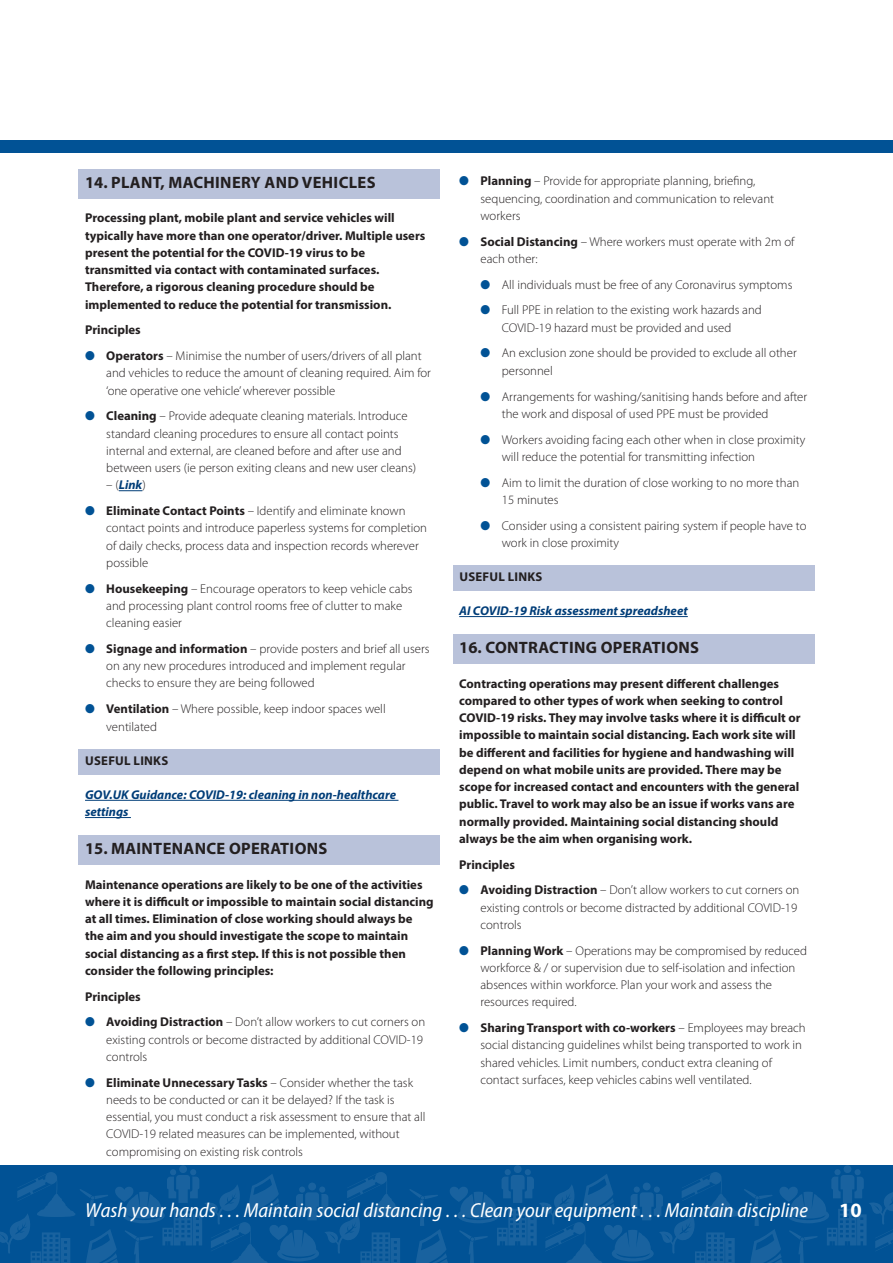
<style>
.page{position:relative;width:893px;height:1263px;background:#fff}
.page>*{position:absolute;margin:0;border:0;box-sizing:border-box;transform-origin:0 0}
.t1{font:italic semi-condensed 20.4px "Myriad Pro";color:#fff}
.t2{font:700 20.4px "Myriad Pro";color:#fff}
.t3{font:700 16.5px "Myriad Pro";letter-spacing:.02em;color:#231f20}
.t4{font:300 12.75px/17.2px "Myriad Pro";color:#231f20}
.t5{font:700 12.75px/17.2px "Myriad Pro";color:#231f20}
.t6{font:italic 700 12.75px/17.2px "Myriad Pro";color:#003d78}
.t7{font:700 12.75px "Myriad Pro";letter-spacing:.02em;color:#231f20}
.s1{color:#015295}
.s2{font-weight:700}
.s3{font-weight:300;font-style:normal;color:#231f20}
</style>
<div class="page">
<div style="left:0;top:140px;width:893px;height:13px;background:#015295"></div>
<div style="left:79px;top:169px;width:361px;height:30px;background:#b9c2da"></div>
<svg style="left:119px;top:490px;width:23px;height:1px"></svg>
<div style="left:79px;top:749px;width:361px;height:25px;background:#b9c2da"></div>
<hr style="left:85px;top:800px;width:313px;height:1px;background:#003d78">
<hr style="left:85px;top:817px;width:46px;height:1px;background:#003d78">
<div style="left:79px;top:835px;width:361px;height:30px;background:#b9c2da"></div>
<div style="left:453px;top:565px;width:361px;height:26px;background:#b9c2da"></div>
<hr style="left:459px;top:616px;width:229px;height:1px;background:#003d78">
<div style="left:453px;top:634px;width:361px;height:30px;background:#b9c2da"></div>
<div style="left:0;top:1165px;width:893px;height:98px;background:#015295"></div>
<div style="left:179px;top:1165px;width:8px;height:8px;background:#19629f;border-radius:50%"></div>
<div style="left:514px;top:1165px;width:8px;height:8px;background:#19629f;border-radius:50%"></div>
<div style="left:843px;top:1165px;width:8px;height:8px;background:#19629f;border-radius:50%"></div>
<svg style="left:0;top:1169px;width:893px;height:94px"></svg>
<p class="t3" style="left:85px;top:172px;width:292px">14. PLANT, MACHINERY AND VEHICLES</p>
<p class="t5" style="left:85px;top:209px;width:342px">Processing plant, mobile plant and service vehicles will typically have more than one operator/driver. Multiple users present the potential for the COVID-19 virus to be transmitted via contact with contaminated surfaces.<br>Therefore, a rigorous cleaning procedure should be implemented to reduce the potential for transmission.</p>
<p class="t5" style="left:85px;top:321px;width:57px">Principles</p>
<p class="t4" style="left:106px;top:347px;width:326px;text-indent:-21px"><span class="s1">●</span> <span class="s2">Operators</span> – Minimise the number of users/drivers of all plant and vehicles to reduce the amount of cleaning required. Aim for ‘one operative one vehicle’ wherever possible</p>
<p class="t4" style="left:106px;top:408px;width:311px;text-indent:-21px"><span class="s1">●</span> <span class="s2">Cleaning</span> – Provide adequate cleaning materials. Introduce standard cleaning procedures to ensure all contact points internal and external, are cleaned before and after use and between users (ie person exiting cleans and new user cleans)</p>
<p class="t6" style="left:106px;top:476px;width:41px"><span class="s3">– (</span>Link<span class="s3">)</span></p>
<p class="t4" style="left:106px;top:502px;width:322px;text-indent:-21px"><span class="s1">●</span> <span class="s2">Eliminate Contact Points</span> – Identify and eliminate known contact points and introduce paperless systems for completion of daily checks, process data and inspection records wherever possible</p>
<p class="t4" style="left:106px;top:580px;width:308px;text-indent:-21px"><span class="s1">●</span> <span class="s2">Housekeeping</span> – Encourage operators to keep vehicle cabs and processing plant control rooms free of clutter to make cleaning easier</p>
<p class="t4" style="left:106px;top:640px;width:325px;text-indent:-21px"><span class="s1">●</span> <span class="s2">Signage and information</span> – provide posters and brief all users on any new procedures introduced and implement regular checks to ensure they are being followed</p>
<p class="t4" style="left:106px;top:700px;width:281px;text-indent:-21px"><span class="s1">●</span> <span class="s2">Ventilation</span> – Where possible, keep indoor spaces well ventilated</p>
<p class="t7" style="left:85px;top:752px;width:85px">USEFUL LINKS</p>
<p class="t6" style="left:85px;top:786px;width:313px">GOV.UK Guidance: COVID-19: cleaning in non-healthcare settings</p>
<p class="t3" style="left:85px;top:838px;width:244px">15. MAINTENANCE OPERATIONS</p>
<p class="t5" style="left:85px;top:875px;width:350px">Maintenance operations are likely to be one of the activities where it is difficult or impossible to maintain social distancing at all times. Elimination of close working should always be the aim and you should investigate the scope to maintain social distancing as a first step. If this is not possible then consider the following principles:</p>
<p class="t5" style="left:85px;top:987px;width:57px">Principles</p>
<p class="t4" style="left:106px;top:1014px;width:320px;text-indent:-21px"><span class="s1">●</span> <span class="s2">Avoiding Distraction</span> – Don’t allow workers to cut corners on existing controls or become distracted by additional COVID-19 controls</p>
<p class="t4" style="left:106px;top:1074px;width:321px;text-indent:-21px"><span class="s1">●</span> <span class="s2">Eliminate Unnecessary Tasks</span> – Consider whether the task needs to be conducted or can it be delayed? If the task is essential, you must conduct a risk assessment to ensure that all COVID-19 related measures can be implemented, without compromising on existing risk controls</p>
<p class="t4" style="left:480px;top:173px;width:295px;text-indent:-21px"><span class="s1">●</span> <span class="s2">Planning</span> – Provide for appropriate planning, briefing, sequencing, coordination and communication to relevant workers</p>
<p class="t4" style="left:480px;top:233px;width:315px;text-indent:-21px"><span class="s1">●</span> <span class="s2">Social Distancing</span> – Where workers must operate with 2m of each other:</p>
<p class="t4" style="left:480px;top:276px;width:313px"><span class="s1">●</span> All individuals must be free of any Coronavirus symptoms</p>
<p class="t4" style="left:502px;top:302px;width:262px;text-indent:-21px"><span class="s1">●</span> Full PPE in relation to the existing work hazards and<br>COVID-19 hazard must be provided and used</p>
<p class="t4" style="left:502px;top:345px;width:296px;text-indent:-21px"><span class="s1">●</span> An exclusion zone should be provided to exclude all other personnel</p>
<p class="t4" style="left:502px;top:388px;width:307px;text-indent:-21px"><span class="s1">●</span> Arrangements for washing/sanitising hands before and after the work and disposal of used PPE must be provided</p>
<p class="t4" style="left:502px;top:431px;width:305px;text-indent:-21px"><span class="s1">●</span> Workers avoiding facing each other when in close proximity will reduce the potential for transmitting infection</p>
<p class="t4" style="left:502px;top:474px;width:299px;text-indent:-21px"><span class="s1">●</span> Aim to limit the duration of close working to no more than<br>15 minutes</p>
<p class="t4" style="left:502px;top:517px;width:306px;text-indent:-21px"><span class="s1">●</span> Consider using a consistent pairing system if people have to work in close proximity</p>
<p class="t7" style="left:459px;top:568px;width:85px">USEFUL LINKS</p>
<p class="t6" style="left:459px;top:602px;width:230px">AI COVID-19 Risk assessment spreadsheet</p>
<p class="t3" style="left:459px;top:637px;width:241px">16. CONTRACTING OPERATIONS</p>
<p class="t5" style="left:459px;top:674px;width:343px">Contracting operations may present different challenges compared to other types of work when seeking to control COVID-19 risks. They may involve tasks where it is difficult or impossible to maintain social distancing. Each work site will be different and facilities for hygiene and handwashing will depend on what mobile units are provided. There may be scope for increased contact and encounters with the general public. Travel to work may also be an issue if works vans are normally provided. Maintaining social distancing should always be the aim when organising work.</p>
<p class="t5" style="left:459px;top:855px;width:57px">Principles</p>
<p class="t4" style="left:480px;top:882px;width:320px;text-indent:-21px"><span class="s1">●</span> <span class="s2">Avoiding Distraction</span> – Don’t allow workers to cut corners on existing controls or become distracted by additional COVID-19 controls</p>
<p class="t4" style="left:480px;top:942px;width:328px;text-indent:-21px"><span class="s1">●</span> <span class="s2">Planning Work</span> – Operations may be compromised by reduced workforce &amp; / or supervision due to self-isolation and infection absences within workforce. Plan your work and assess the resources required.</p>
<p class="t4" style="left:480px;top:1019px;width:327px;text-indent:-21px"><span class="s1">●</span> <span class="s2">Sharing Transport with co-workers</span> – Employees may breach social distancing guidelines whilst being transported to work in shared vehicles. Limit numbers, conduct extra cleaning of contact surfaces, keep vehicles cabins well ventilated.</p>
<h1 class="t1" style="left:85px;top:1198px;width:724px">Wash your hands . . . Maintain social distancing . . . Clean your equipment . . . Maintain discipline</h1>
<h1 class="t2" style="left:839px;top:1197px;width:24px">10</h1>
</div>
